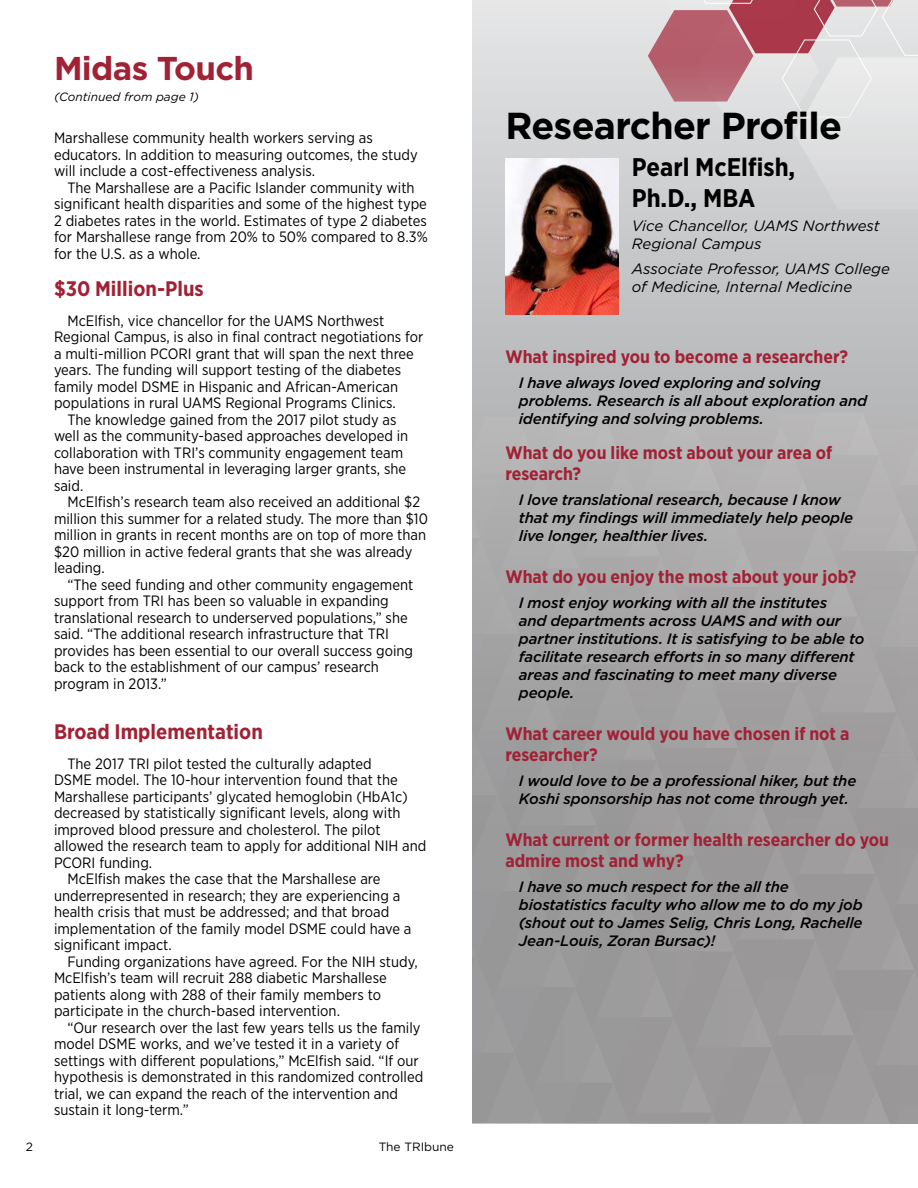
<style>
.page{position:relative;width:918px;height:1188px;background:#fff}
.page>*{position:absolute;margin:0;border:0;box-sizing:border-box;transform-origin:0 0}
.t1{font:700 37.5px "Gotham";letter-spacing:-.02em;color:#000}
.t2{font:700 33px "Gotham";letter-spacing:-.02em;color:#a12135}
.t3{font:700 25.5px/30.6px "Gotham Narrow";color:#000}
.t4{font:700 21px "Gotham Narrow";color:#a12135}
.t5{font:700 18px/21.6px "Gotham Narrow";color:#a12135}
.t6{font:15px/16.5px "Gotham Narrow";color:#000}
.t7{font:italic 500 15px/18px "Gotham";letter-spacing:-.015em;color:#000}
.t8{font:italic 15px/18px "Gotham";color:#000}
.t9{font:italic 12px "Gotham";color:#000}
.t10{font:12px "Gotham";color:#000}
</style>
<div class="page">
<svg style="left:473px;top:0;width:445px;height:412px;fill:#c3c5c6"></svg>
<svg style="left:473px;top:412px;width:445px;height:712px"></svg>
<svg style="left:644px;top:0;width:274px;height:209px"></svg>
<img style="left:505px;top:158px;width:113px;height:157px">
<h2 class="t2" style="left:54px;top:54px;width:202px">Midas Touch</h2>
<p class="t9" style="left:54px;top:92px;width:146px">(Continued from page 1)</p>
<p class="t6" style="left:54px;top:131px;width:365px">Marshallese community health workers serving as educators. In addition to measuring outcomes, the study will include a cost-effectiveness analysis.</p>
<p class="t6" style="left:54px;top:180px;width:375px;text-indent:14px">The Marshallese are a Pacific Islander community with significant health disparities and some of the highest type 2 diabetes rates in the world. Estimates of type 2 diabetes for Marshallese range from 20% to 50% compared to 8.3% for the U.S. as a whole.</p>
<h3 class="t4" style="left:54px;top:279px;width:151px">$30 Million-Plus</h3>
<p class="t6" style="left:68px;top:313px;width:318px">McElfish, vice chancellor for the UAMS Northwest</p>
<p class="t6" style="left:54px;top:329px;width:371px">Regional Campus, is also in final contract negotiations for</p>
<p class="t6" style="left:54px;top:346px;width:361px">a multi-million PCORI grant that will span the next three</p>
<p class="t6" style="left:54px;top:362px;width:349px">years. The funding will support testing of the diabetes</p>
<p class="t6" style="left:54px;top:379px;width:346px">family model DSME in Hispanic and African-American</p>
<p class="t6" style="left:54px;top:395px;width:343px">populations in rural UAMS Regional Programs Clinics.</p>
<p class="t6" style="left:68px;top:412px;width:331px">The knowledge gained from the 2017 pilot study as</p>
<p class="t6" style="left:54px;top:428px;width:356px">well as the community-based approaches developed in</p>
<p class="t6" style="left:54px;top:445px;width:351px">collaboration with TRI’s community engagement team</p>
<p class="t6" style="left:54px;top:461px;width:354px">have been instrumental in leveraging larger grants, she</p>
<p class="t6" style="left:54px;top:478px;width:31px">said.</p>
<p class="t6" style="left:68px;top:494px;width:354px">McElfish’s research team also received an additional $2</p>
<p class="t6" style="left:54px;top:511px;width:375px">million this summer for a related study. The more than $10</p>
<p class="t6" style="left:54px;top:527px;width:374px">million in grants in recent months are on top of more than</p>
<p class="t6" style="left:54px;top:544px;width:360px">$20 million in active federal grants that she was already</p>
<p class="t6" style="left:54px;top:560px;width:52px">leading.</p>
<p class="t6" style="left:68px;top:577px;width:347px">“The seed funding and other community engagement</p>
<p class="t6" style="left:54px;top:593px;width:336px">support from TRI has been so valuable in expanding</p>
<p class="t6" style="left:54px;top:610px;width:355px">translational research to underserved populations,” she</p>
<p class="t6" style="left:54px;top:626px;width:336px">said. “The additional research infrastructure that TRI</p>
<p class="t6" style="left:54px;top:643px;width:361px">provides has been essential to our overall success going</p>
<p class="t6" style="left:54px;top:659px;width:326px">back to the establishment of our campus’ research</p>
<p class="t6" style="left:54px;top:676px;width:115px">program in 2013.”</p>
<h3 class="t4" style="left:54px;top:722px;width:210px">Broad Implementation</h3>
<p class="t6" style="left:68px;top:756px;width:306px">The 2017 TRI pilot tested the culturally adapted</p>
<p class="t6" style="left:54px;top:773px;width:345px">DSME model. The 10-hour intervention found that the</p>
<p class="t6" style="left:54px;top:789px;width:355px">Marshallese participants’ glycated hemoglobin (HbA1c)</p>
<p class="t6" style="left:54px;top:806px;width:348px">decreased by statistically significant levels, along with</p>
<p class="t6" style="left:54px;top:822px;width:328px">improved blood pressure and cholesterol. The pilot</p>
<p class="t6" style="left:54px;top:839px;width:374px">allowed the research team to apply for additional NIH and</p>
<p class="t6" style="left:54px;top:855px;width:100px">PCORI funding.</p>
<p class="t6" style="left:68px;top:872px;width:315px">McElfish makes the case that the Marshallese are</p>
<p class="t6" style="left:54px;top:888px;width:348px">underrepresented in research; they are experiencing a</p>
<p class="t6" style="left:54px;top:905px;width:337px">health crisis that must be addressed; and that broad</p>
<p class="t6" style="left:54px;top:921px;width:359px">implementation of the family model DSME could have a</p>
<p class="t6" style="left:54px;top:938px;width:119px">significant impact.</p>
<p class="t6" style="left:68px;top:954px;width:352px">Funding organizations have agreed. For the NIH study,</p>
<p class="t6" style="left:54px;top:971px;width:334px">McElfish’s team will recruit 288 diabetic Marshallese</p>
<p class="t6" style="left:54px;top:987px;width:329px">patients along with 288 of their family members to</p>
<p class="t6" style="left:54px;top:1004px;width:288px">participate in the church-based intervention.</p>
<p class="t6" style="left:68px;top:1020px;width:355px">“Our research over the last few years tells us the family</p>
<p class="t6" style="left:54px;top:1037px;width:347px">model DSME works, and we’ve tested it in a variety of</p>
<p class="t6" style="left:54px;top:1053px;width:366px">settings with different populations,” McElfish said. “If our</p>
<p class="t6" style="left:54px;top:1070px;width:371px">hypothesis is demonstrated in this randomized controlled</p>
<p class="t6" style="left:54px;top:1086px;width:346px">trial, we can expand the reach of the intervention and</p>
<p class="t6" style="left:54px;top:1103px;width:136px">sustain it long-term.”</p>
<p class="t10" style="left:26px;top:1141px;width:9px">2</p>
<p class="t10" style="left:379px;top:1141px;width:77px">The TRIbune</p>
<h1 class="t1" style="left:505px;top:109px;width:338px">Researcher Profile</h1>
<h3 class="t3" style="left:632px;top:153px;width:165px">Pearl McElfish,<br>Ph.D., MBA</h3>
<p class="t8" style="left:632px;top:218px;width:250px">Vice Chancellor, UAMS Northwest<br>Regional Campus</p>
<p class="t8" style="left:632px;top:261px;width:260px">Associate Professor, UAMS College of Medicine, Internal Medicine</p>
<p class="t5" style="left:505px;top:347px;width:344px">What inspired you to become a researcher?</p>
<p class="t7" style="left:519px;top:374px;width:350px">I have always loved exploring and solving problems. Research is all about exploration and identifying and solving problems.</p>
<p class="t5" style="left:505px;top:443px;width:328px">What do you like most about your area of research?</p>
<p class="t7" style="left:519px;top:492px;width:336px">I love translational research, because I know that my findings will immediately help people live longer, healthier lives.</p>
<p class="t5" style="left:505px;top:567px;width:352px">What do you enjoy the most about your job?</p>
<p class="t7" style="left:519px;top:594px;width:347px">I most enjoy working with all the institutes<br>and departments across UAMS and with our partner institutions. It is satisfying to be able to facilitate research efforts in so many different areas and fascinating to meet many diverse people.</p>
<p class="t5" style="left:505px;top:723px;width:346px">What career would you have chosen if not a researcher?</p>
<p class="t7" style="left:519px;top:772px;width:339px">I would love to be a professional hiker, but the<br>Koshi sponsorship has not come through yet.</p>
<p class="t5" style="left:505px;top:830px;width:385px">What current or former health researcher do you admire most and why?</p>
<p class="t7" style="left:519px;top:879px;width:345px">I have so much respect for the all the biostatistics faculty who allow me to do my job (shout out to James Selig, Chris Long, Rachelle Jean-Louis, Zoran Bursac)!</p>
</div>
